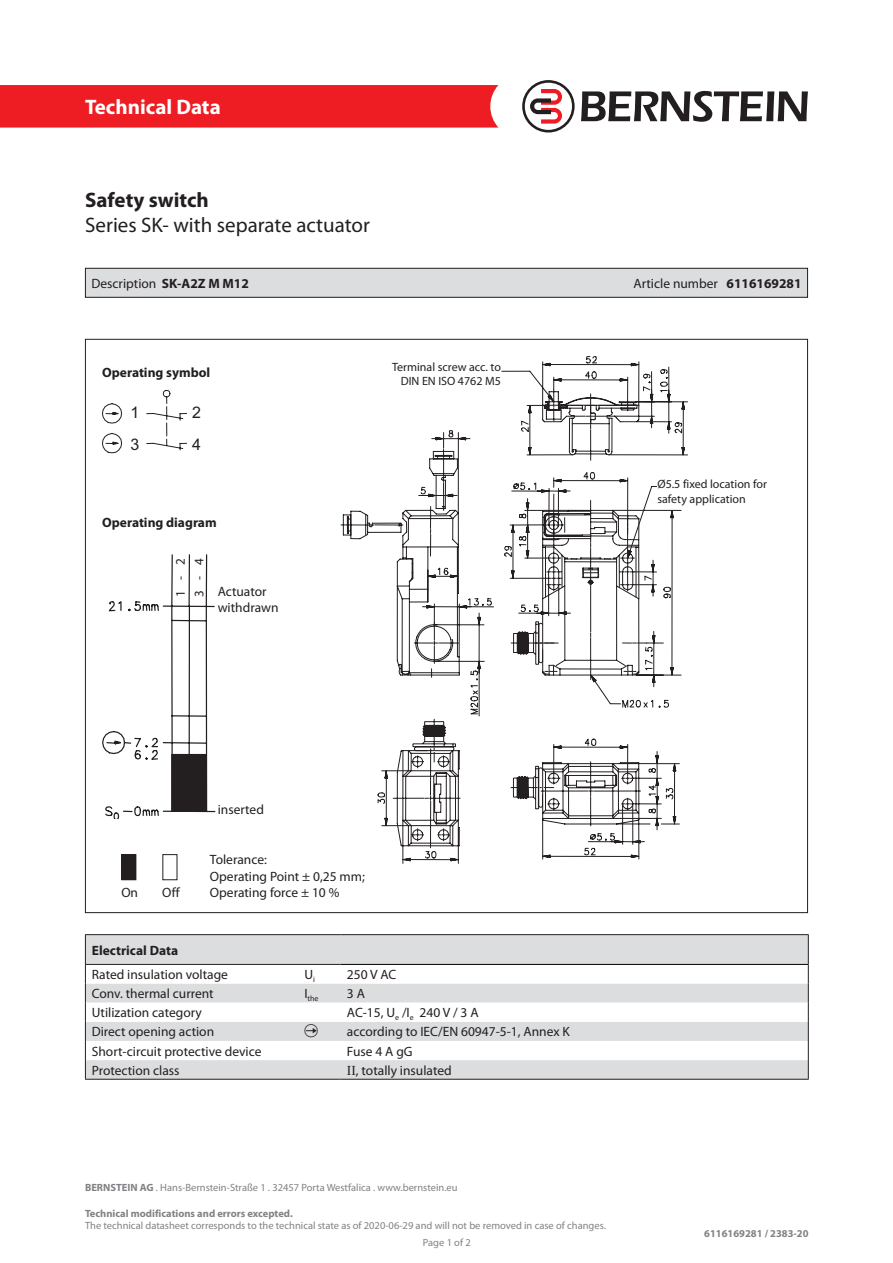
<style>
.page{position:relative;width:893px;height:1263px;background:#fff}
.page>*{position:absolute;margin:0;border:0;box-sizing:border-box;transform-origin:0 0}
.t1{font:21px "Myriad Pro";color:#231f20}
.t2{font:700 21px "Myriad Pro";color:#fff}
.t3{font:700 21px "Myriad Pro";color:#231f20}
.t4{font:16.05px "Arial";color:#231f20}
.t5{font:13.5px/16.2px "Myriad Pro";color:#231f20}
.t6{font:700 13.5px "Myriad Pro";color:#231f20}
.t7{font:13.05px "Myriad Pro";color:#231f20}
.t8{font:12px/14.4px "Myriad Pro";color:#231f20}
.t9{font:10.5px/16.8px "Myriad Pro";color:#808285}
.t10{font:700 10.5px "Myriad Pro";color:#808285}
.t11{font:7.8px "Myriad Pro";color:#231f20}
.s1{font-weight:700}
.s2{font-family:"Times New Roman"}
</style>
<div class="page">
<div style="left:0;top:85px;width:498px;height:43px;background:#ee1d23"></div>
<svg style="left:581px;top:91px;width:227px;height:31px"></svg>
<svg style="left:522px;top:80px;width:53px;height:53px"></svg>
<svg style="left:102px;top:390px;width:85px;height:64px"></svg>
<svg style="left:102px;top:554px;width:113px;height:264px"></svg>
<div style="left:171px;top:754px;width:36px;height:58px;background:#231f20;border:1px solid #231f20"></div>
<div style="left:122px;top:855px;width:14px;height:25px;background:#231f20"></div>
<div style="left:121px;top:854px;width:15px;height:26px;border:1px solid #231f20"></div>
<div style="left:162px;top:854px;width:15px;height:26px;border:1px solid #231f20"></div>
<svg style="left:350px;top:361px;width:338px;height:499px"></svg>
<hr style="left:85px;top:1079px;width:213px;height:1px;background:#231f20">
<hr style="left:298px;top:1079px;width:43px;height:1px;background:#231f20">
<hr style="left:341px;top:1079px;width:468px;height:1px;background:#231f20">
<hr style="left:85px;top:934px;width:213px;height:1px;background:#231f20">
<hr style="left:298px;top:934px;width:43px;height:1px;background:#231f20">
<hr style="left:341px;top:934px;width:468px;height:1px;background:#231f20">
<div style="left:85px;top:268px;width:722px;height:29px;background:#dcdddf"></div>
<div style="left:85px;top:268px;width:723px;height:30px;border:1px solid #231f20"></div>
<div style="left:657px;top:479px;width:145px;height:29px;background:#fff"></div>
<div style="left:341px;top:362px;width:160px;height:26px;background:#fff"></div>
<svg style="left:85px;top:935px;width:724px;height:144px"></svg>
<h1 class="t2" style="left:85px;top:93px;width:137px">Technical Data</h1>
<p class="t3" style="left:85px;top:186px;width:125px">Safety switch</p>
<p class="t1" style="left:85px;top:212px;width:286px">Series SK- with separate actuator</p>
<p class="t5" style="left:91px;top:275px;width:159px">Description <span class="s1">SK-A2Z M M12</span></p>
<p class="t5" style="left:633px;top:275px;width:170px">Article number <span class="s1">6116169281</span></p>
<p class="t6" style="left:102px;top:364px;width:110px">Operating symbol</p>
<p class="t4" style="left:131px;top:402px;width:10px">1</p>
<p class="t4" style="left:192px;top:401px;width:10px">2</p>
<p class="t4" style="left:131px;top:433px;width:10px">3</p>
<p class="t4" style="left:192px;top:433px;width:10px">4</p>
<p class="t6" style="left:102px;top:513px;width:116px">Operating diagram</p>
<p class="t7" style="left:172px;top:565px;width:8px;rotate:-90deg">2</p>
<p class="t7" style="left:172px;top:580px;width:6px;rotate:-90deg">-</p>
<p class="t7" style="left:172px;top:597px;width:8px;rotate:-90deg">1</p>
<p class="t7" style="left:191px;top:565px;width:8px;rotate:-90deg">4</p>
<p class="t7" style="left:191px;top:580px;width:6px;rotate:-90deg">-</p>
<p class="t7" style="left:191px;top:597px;width:8px;rotate:-90deg">3</p>
<p class="t5" style="left:218px;top:583px;width:62px">Actuator withdrawn</p>
<p class="t8" style="left:392px;top:359px;width:110px;text-align:right">Terminal screw acc. to<br>DIN EN ISO 4762 M5</p>
<p class="t8" style="left:657px;top:477px;width:111px">Ø5.5 fixed location for safety application</p>
<p class="t5" style="left:218px;top:801px;width:48px">inserted</p>
<p class="t5" style="left:210px;top:851px;width:58px">Tolerance:</p>
<p class="t5" style="left:210px;top:868px;width:156px">Operating Point ± 0,25 mm;</p>
<p class="t5" style="left:121px;top:884px;width:18px">On</p>
<p class="t5" style="left:162px;top:884px;width:19px">Off</p>
<p class="t5" style="left:210px;top:884px;width:131px">Operating force ± 10 %</p>
<p class="t6" style="left:92px;top:941px;width:88px">Electrical Data</p>
<p class="t5" style="left:92px;top:966px;width:138px">Rated insulation voltage</p>
<p class="t5" style="left:304px;top:966px;width:12px">U<sub>i</sub></p>
<p class="t5" style="left:347px;top:966px;width:51px">250 V AC</p>
<p class="t5" style="left:92px;top:985px;width:123px">Conv. thermal current</p>
<p class="t11" style="left:304px;top:994px;width:16px"><sup>I</sup>the</p>
<p class="t5" style="left:347px;top:985px;width:20px">3 A</p>
<p class="t5" style="left:92px;top:1004px;width:112px">Utilization category</p>
<p class="t5" style="left:347px;top:1004px;width:133px">AC-15, U<sub>e</sub> /I<sub>e</sub> 240 V / 3 A</p>
<p class="t5" style="left:92px;top:1023px;width:124px">Direct opening action</p>
<p class="t5" style="left:347px;top:1023px;width:224px">according to IEC/EN 60947-5-1, Annex K</p>
<p class="t5" style="left:92px;top:1043px;width:171px">Short-circuit protective device</p>
<p class="t5" style="left:347px;top:1043px;width:67px">Fuse 4 A gG</p>
<p class="t5" style="left:92px;top:1062px;width:89px">Protection class</p>
<p class="t5" style="left:347px;top:1062px;width:106px"><span class="s2">II</span>, totally insulated</p>
<p class="t9" style="left:85px;top:1179px;width:374px"><span class="s1">BERNSTEIN AG</span> . Hans-Bernstein-Straße 1 . 32457 Porta Westfalica . www.bernstein.eu</p>
<p class="t10" style="left:85px;top:1206px;width:209px">Technical modifications and errors excepted.</p>
<p class="t9" style="left:423px;top:1217px;width:184px;text-indent:-338px">The technical datasheet corresponds to the technical state as of 2020-06-29 and will not be removed in case of changes.<br>Page 1 of 2</p>
<p class="t10" style="left:704px;top:1227px;width:106px">6116169281 / 2383-20</p>
</div>
